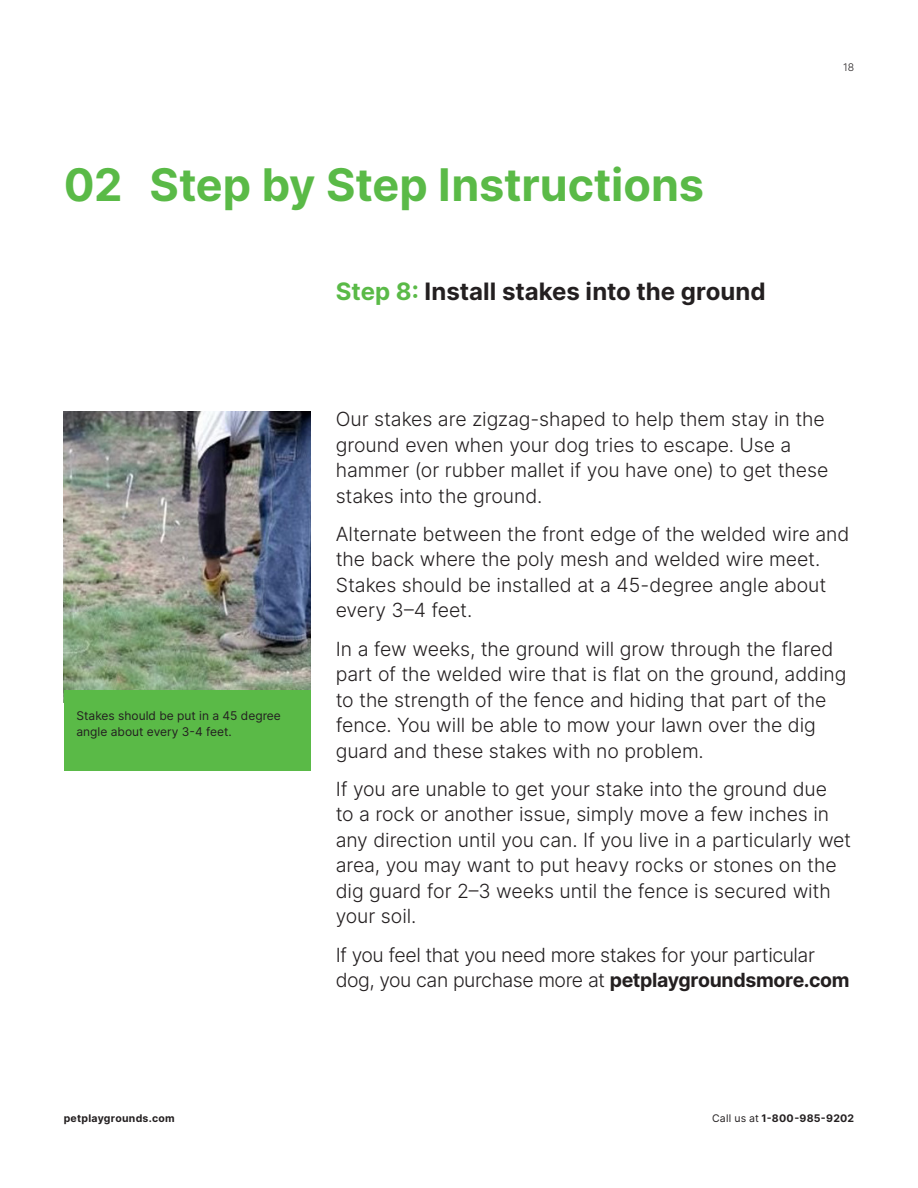
<style>
.page{position:relative;width:918px;height:1188px;background:#fff}
.page>*{position:absolute;margin:0;border:0;box-sizing:border-box;transform-origin:0 0}
.t1{font:700 45px "Inter";letter-spacing:-.005em;color:#5aba47}
.t2{font:700 24px "Inter";color:#231f20}
.t3{font:300 19.5px/25.5px "Inter";letter-spacing:-.005em;color:#231f20}
.t4{font:300 19.5px/25.5px "Inter";letter-spacing:-.025em;color:#231f20}
.t5{font:12px/16.5px "Inter";color:#231f20}
.t6{font:700 10.5px "Inter";letter-spacing:.025em;color:#231f20}
.t7{font:300 10.5px "Inter";color:#231f20}
.s1{color:#5aba47}
.s2{font-weight:700}
.s3{font-weight:400}
</style>
<div class="page">
<img style="left:64px;top:412px;width:246px;height:278px">
<div style="left:64px;top:690px;width:246px;height:81px;background:#5aba47"></div>
<h1 class="t1" style="left:64px;top:158px;width:642px">02 Step by Step Instructions</h1>
<p class="t2" style="left:336px;top:277px;width:432px"><span class="s1">Step 8:</span> Install stakes into the ground</p>
<p class="t7" style="left:843px;top:61px;width:13px">18</p>
<p class="t5" style="left:77px;top:707px;width:206px">Stakes should be put in a 45 degree angle about every 3-4 feet.</p>
<p class="t6" style="left:64px;top:1112px;width:112px">petplaygrounds.com</p>
<p class="t3" style="left:336px;top:406px;width:494px">Our stakes are zigzag-shaped to help them stay in the ground even when your dog tries to escape. Use a hammer (or rubber mallet if you have one) to get these stakes into the ground.</p>
<p class="t3" style="left:336px;top:521px;width:515px">Alternate between the front edge of the welded wire and the back where the poly mesh and welded wire meet.<br>Stakes should be installed at a 45-degree angle about every 3–4 feet.</p>
<p class="t3" style="left:336px;top:636px;width:512px">In a few weeks, the ground will grow through the flared part of the welded wire that is flat on the ground, adding to the strength of the fence and hiding that part of the fence. You will be able to mow your lawn over the dig guard and these stakes with no problem.</p>
<p class="t3" style="left:336px;top:776px;width:517px">If you are unable to get your stake into the ground due<br>to a rock or another issue, simply move a few inches in any direction until you can. If you live in a particularly wet area, you may want to put heavy rocks or stones on the dig guard for 2–3 weeks until the fence is secured with your soil.</p>
<p class="t4" style="left:336px;top:942px;width:515px">If you feel that you need more stakes for your particular dog, you can purchase more at <span class="s2">petplaygroundsmore.com</span></p>
<p class="t6" style="left:712px;top:1112px;width:144px"><span class="s3">Call us at</span> 1-800-985-9202</p>
</div>
